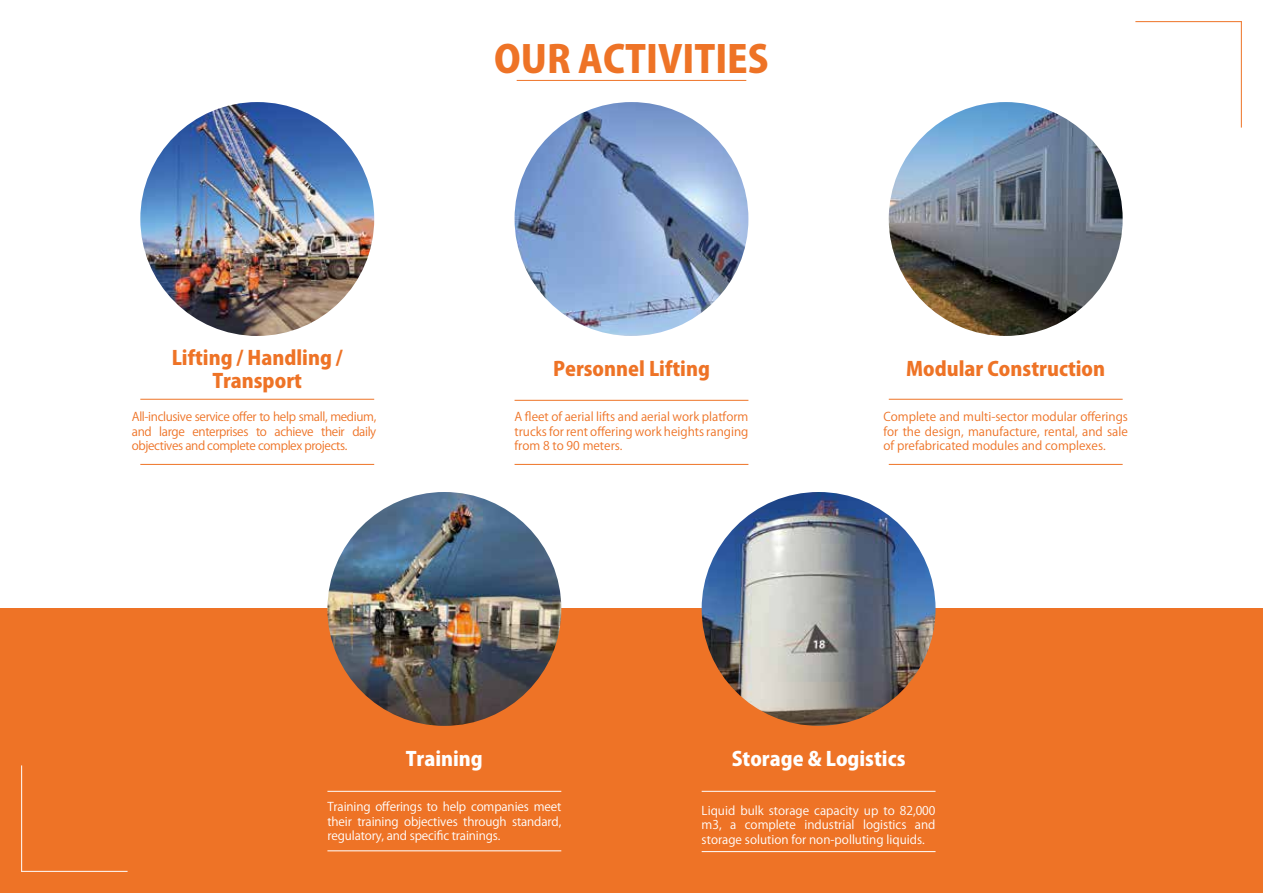
<style>
.page{position:relative;width:1263px;height:893px;background:#fff}
.page>*{position:absolute;margin:0;border:0;box-sizing:border-box;transform-origin:0 0}
.t1{font:800 37.5px "Koz Go Pro";color:#ee7326}
.t2{font:800 19.5px/23.4px "Koz Go Pro";color:#ee7326;text-align:center}
.t3{font:800 19.5px "Koz Go Pro";color:#fff}
.t4{font:12px/14.4px "Koz Go Pr 6 N";color:#ee7326;text-align:justify}
.t5{font:12px/14.4px "Koz Go Pr 6 N";letter-spacing:-.005em;color:#fff;text-align:justify}
</style>
<div class="page">
<hr style="left:517px;top:80px;width:229px;height:1px;background:#ee7326">
<div style="left:0;top:609px;width:1263px;height:284px;background:#ee7326"></div>
<img style="left:702px;top:492px;width:233px;height:234px;border-radius:117px">
<hr style="left:702px;top:791px;width:233px;height:1px;background:#fff">
<hr style="left:702px;top:851px;width:233px;height:1px;background:#fff">
<hr style="left:21px;top:765px;width:1px;height:107px;background:#fff">
<hr style="left:21px;top:871px;width:107px;height:1px;background:#fff">
<hr style="left:1241px;top:21px;width:1px;height:107px;background:#ee7326">
<hr style="left:1135px;top:21px;width:107px;height:1px;background:#ee7326">
<img style="left:514px;top:102px;width:234px;height:234px;border-radius:117px">
<hr style="left:514px;top:400px;width:234px;height:1px;background:#ee7326">
<hr style="left:514px;top:464px;width:234px;height:1px;background:#ee7326">
<img style="left:140px;top:102px;width:234px;height:234px;border-radius:117px">
<hr style="left:140px;top:399px;width:234px;height:1px;background:#ee7326">
<hr style="left:140px;top:464px;width:234px;height:1px;background:#ee7326">
<img style="left:889px;top:102px;width:234px;height:234px;border-radius:117px">
<hr style="left:889px;top:399px;width:234px;height:1px;background:#ee7326">
<hr style="left:889px;top:464px;width:234px;height:1px;background:#ee7326">
<img style="left:327px;top:492px;width:234px;height:234px;border-radius:117px">
<hr style="left:327px;top:791px;width:234px;height:1px;background:#fff">
<hr style="left:327px;top:850px;width:234px;height:1px;background:#fff">
<h2 class="t2" style="left:172px;top:347px;width:173px">Lifting / Handling /<br>Transport</h2>
<p class="t4" style="left:132px;top:410px;width:246px">All-inclusive service offer to help small, medium, and large enterprises to achieve their daily objectives and complete complex projects.</p>
<h1 class="t1" style="left:494px;top:34px;width:276px">OUR ACTIVITIES</h1>
<h2 class="t2" style="left:553px;top:359px;width:158px">Personnel Lifting</h2>
<p class="t4" style="left:514px;top:410px;width:235px">A fleet of aerial lifts and aerial work platform trucks for rent offering work heights ranging from 8 to 90 meters.</p>
<h2 class="t2" style="left:906px;top:359px;width:201px">Modular Construction</h2>
<p class="t4" style="left:883px;top:410px;width:246px">Complete and multi-sector modular offerings for the design, manufacture, rental, and sale of prefabricated modules and complexes.</p>
<h2 class="t3" style="left:406px;top:746px;width:78px">Training</h2>
<h2 class="t3" style="left:732px;top:746px;width:175px">Storage &amp; Logistics</h2>
<p class="t5" style="left:327px;top:800px;width:235px">Training offerings to help companies meet their training objectives through standard, regulatory, and specific trainings.</p>
<p class="t5" style="left:702px;top:804px;width:235px">Liquid bulk storage capacity up to 82,000 m3, a complete industrial logistics and storage solution for non-polluting liquids.</p>
</div>
